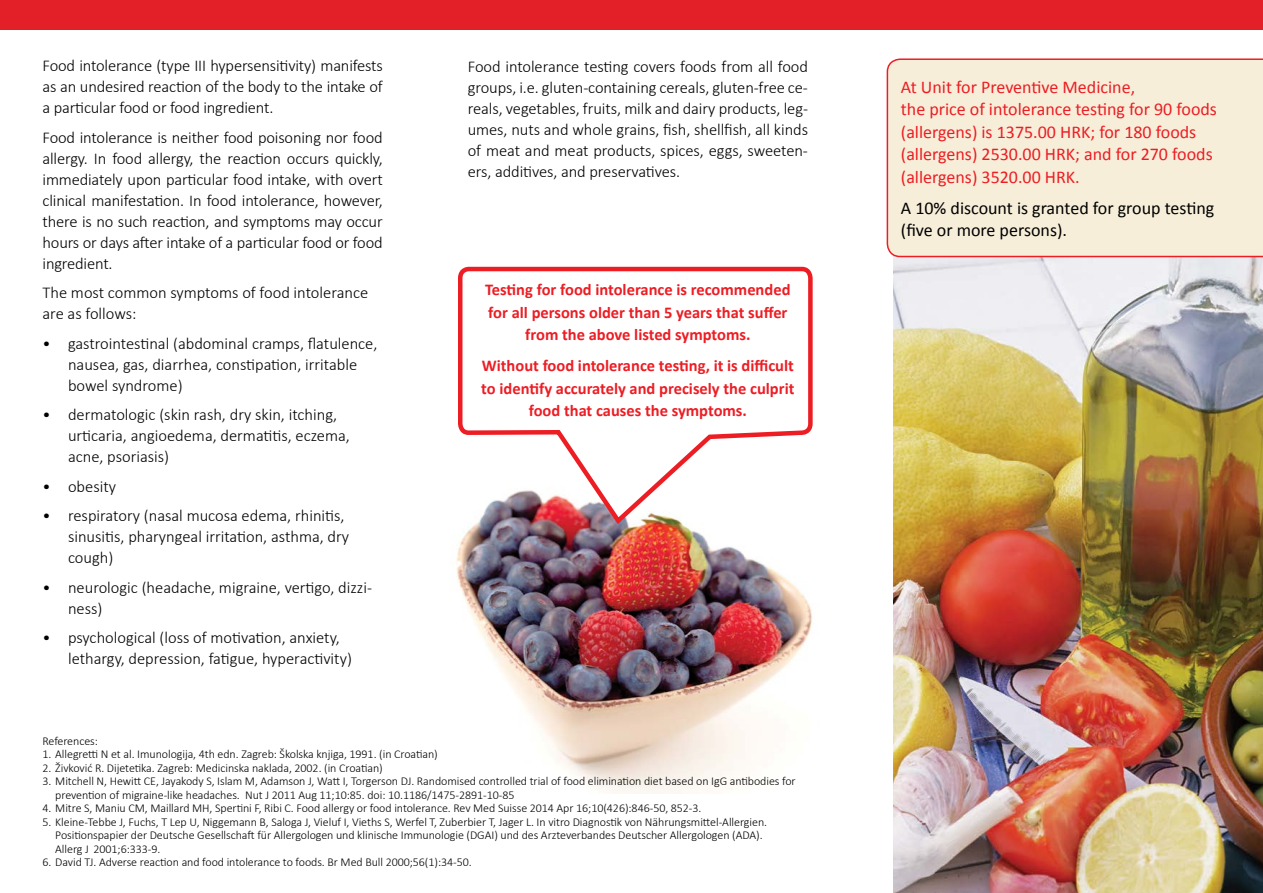
<style>
.page{position:relative;width:1263px;height:893px;background:#fff}
.page>*{position:absolute;margin:0;border:0;box-sizing:border-box;transform-origin:0 0}
.t1{font:18px/22.5px "Calibri";color:#ed1d24}
.t2{font:18px/22.5px "Calibri";color:#000}
.t3{font:300 16.5px/21px "Calibri";color:#000}
.t4{font:700 16.5px/22.5px "Calibri";color:#ed1d24;text-align:center}
.t5{font:300 12px/13.5px "Calibri";letter-spacing:-.005em;color:#000}
</style>
<div class="page">
<img style="left:456px;top:527px;width:356px;height:266px">
<img style="left:893px;top:257px;width:370px;height:636px">
<div style="left:0;top:0;width:1263px;height:30px;background:#e31f27"></div>
<div style="left:887px;top:58px;width:376px;height:199px;background:#f6eed9"></div>
<svg style="left:458px;top:266px;width:355px;height:261px"></svg>
<p class="t3" style="left:43px;top:55px;width:342px;text-align:justify">Food intolerance (type III hypersensitivity) manifests as an undesired reaction of the body to the intake of a particular food or food ingredient.</p>
<p class="t3" style="left:43px;top:127px;width:342px;text-align:justify">Food intolerance is neither food poisoning nor food allergy. In food allergy, the reaction occurs quickly, immediately upon particular food intake, with overt clinical manifestation. In food intolerance, however, there is no such reaction, and symptoms may occur hours or days after intake of a particular food or food ingredient.</p>
<p class="t3" style="left:43px;top:282px;width:327px">The most common symptoms of food intolerance are as follows:</p>
<p class="t3" style="left:68px;top:333px;width:311px;text-indent:-26px">• gastrointestinal (abdominal cramps, flatulence, nausea, gas, diarrhea, constipation, irritable bowel syndrome)</p>
<p class="t3" style="left:68px;top:404px;width:283px;text-indent:-26px">• dermatologic (skin rash, dry skin, itching, urticaria, angioedema, dermatitis, eczema, acne, psoriasis)</p>
<p class="t3" style="left:43px;top:476px;width:75px">• obesity</p>
<p class="t3" style="left:68px;top:505px;width:283px;text-indent:-26px">• respiratory (nasal mucosa edema, rhinitis, sinusitis, pharyngeal irritation, asthma, dry cough)</p>
<p class="t3" style="left:68px;top:577px;width:306px;text-indent:-26px">• neurologic (headache, migraine, vertigo, dizzi&shy;ness)</p>
<p class="t3" style="left:68px;top:627px;width:285px;text-indent:-26px">• psychological (loss of motivation, anxiety, lethargy, depression, fatigue, hyperactivity)</p>
<p class="t3" style="left:468px;top:56px;width:342px;text-align:justify">Food intolerance testing covers foods from all food groups, i.e. gluten-containing cereals, gluten-free ce&shy;reals, vegetables, fruits, milk and dairy products, leg&shy;umes, nuts and whole grains, fish, shellfish, all kinds of meat and meat products, spices, eggs, sweeten&shy;ers, additives, and preservatives.</p>
<p class="t4" style="left:485px;top:278px;width:307px">Testing for food intolerance is recommended for all persons older than 5 years that suffer from the above listed symptoms.</p>
<p class="t4" style="left:481px;top:354px;width:315px">Without food intolerance testing, it is difficult to identify accurately and precisely the culprit food that causes the symptoms.</p>
<p class="t5" style="left:43px;top:734px;width:57px">References:</p>
<p class="t5" style="left:43px;top:747px;width:397px">1. Allegretti N et al. Imunologija, 4th edn. Zagreb: Školska knjiga, 1991. (in Croatian)</p>
<p class="t5" style="left:43px;top:761px;width:342px">2. Živković R. Dijetetika. Zagreb: Medicinska naklada, 2002. (in Croatian)</p>
<p class="t5" style="left:55px;top:774px;width:742px;text-indent:-13px">3. Mitchell N, Hewitt CE, Jayakody S, Islam M, Adamson J, Watt I, Torgerson DJ. Randomised controlled trial of food elimination diet based on IgG antibodies for prevention of migraine-like headaches. Nut J 2011 Aug 11;10:85. doi: 10.1186/1475-2891-10-85</p>
<p class="t5" style="left:43px;top:801px;width:660px">4. Mitre S, Maniu CM, Maillard MH, Spertini F, Ribi C. Food allergy or food intolerance. Rev Med Suisse 2014 Apr 16;10(426):846-50, 852-3.</p>
<p class="t5" style="left:55px;top:815px;width:713px;text-indent:-13px">5. Kleine-Tebbe J, Fuchs, T Lep U, Niggemann B, Saloga J, Vieluf I, Vieths S, Werfel T, Zuberbier T, Jager L. In vitro Diagnostik von Nährungsmittel-Allergien.<br>Positionspapier der Deutsche Gesellschaft für Allergologen und klinische Immunologie (DGAI) und des Arzteverbandes Deutscher Allergologen (ADA).<br>Allerg J 2001;6:333-9.</p>
<p class="t5" style="left:43px;top:855px;width:431px">6. David TJ. Adverse reaction and food intolerance to foods. Br Med Bull 2000;56(1):34-50.</p>
<p class="t1" style="left:901px;top:75px;width:318px">At Unit for Preventive Medicine,<br>the price of intolerance testing for 90 foods (allergens) is 1375.00 HRK; for 180 foods (allergens) 2530.00 HRK; and for 270 foods (allergens) 3520.00 HRK.</p>
<p class="t2" style="left:901px;top:196px;width:315px">A 10% discount is granted for group testing (five or more persons).</p>
</div>
